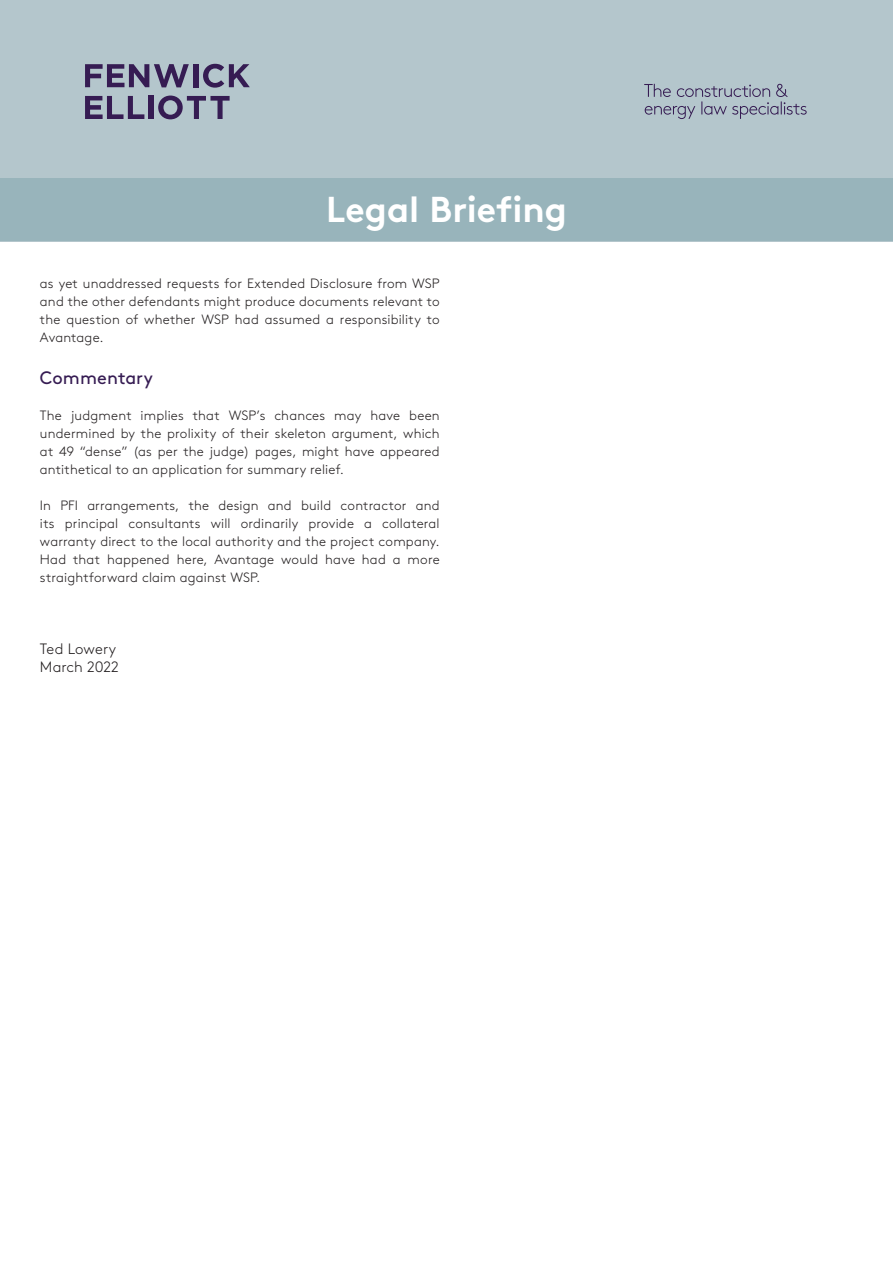
<style>
.page{position:relative;width:893px;height:1263px;background:#fff}
.page>*{position:absolute;margin:0;border:0;box-sizing:border-box;transform-origin:0 0}
.t1{font:700 36px "Brown";color:#fff}
.t2{font:18px "Brown";letter-spacing:.005em;color:#361c53}
.t3{font:300 15px/18px "Brown";color:#231f20}
.t4{font:300 13.5px/18px "Brown";letter-spacing:.01em;color:#231f20;text-align:justify}
</style>
<div class="page">
<div style="left:0;top:0;width:893px;height:242px;background:#b4c6cc"></div>
<svg style="left:644px;top:84px;width:163px;height:35px"></svg>
<svg style="left:85px;top:64px;width:104px;height:23px"></svg>
<div style="left:193px;top:64px;width:5px;height:23px;background:#361c53"></div>
<svg style="left:203px;top:64px;width:47px;height:24px"></svg>
<svg style="left:85px;top:96px;width:59px;height:23px"></svg>
<div style="left:149px;top:96px;width:5px;height:23px;background:#361c53"></div>
<svg style="left:158px;top:96px;width:72px;height:23px"></svg>
<div style="left:0;top:179px;width:893px;height:62px;background:#98b4bb"></div>
<h1 class="t1" style="left:326px;top:180px;width:242px">Legal Briefing</h1>
<p class="t4" style="left:40px;top:273px;width:401px">as yet unaddressed requests for Extended Disclosure from WSP and the other defendants might produce documents relevant to the question of whether WSP had assumed a responsibility to Avantage.</p>
<h2 class="t2" style="left:40px;top:364px;width:114px">Commentary</h2>
<p class="t4" style="left:40px;top:405px;width:401px">The judgment implies that WSP’s chances may have been undermined by the prolixity of their skeleton argument, which at 49 “dense” (as per the judge) pages, might have appeared antithetical to an application for summary relief.</p>
<p class="t4" style="left:40px;top:495px;width:401px">In PFI arrangements, the design and build contractor and its principal consultants will ordinarily provide a collateral warranty direct to the local authority and the project company.<br>Had that happened here, Avantage would have had a more straightforward claim against WSP.</p>
<p class="t3" style="left:40px;top:639px;width:80px">Ted Lowery<br>March 2022</p>
</div>
